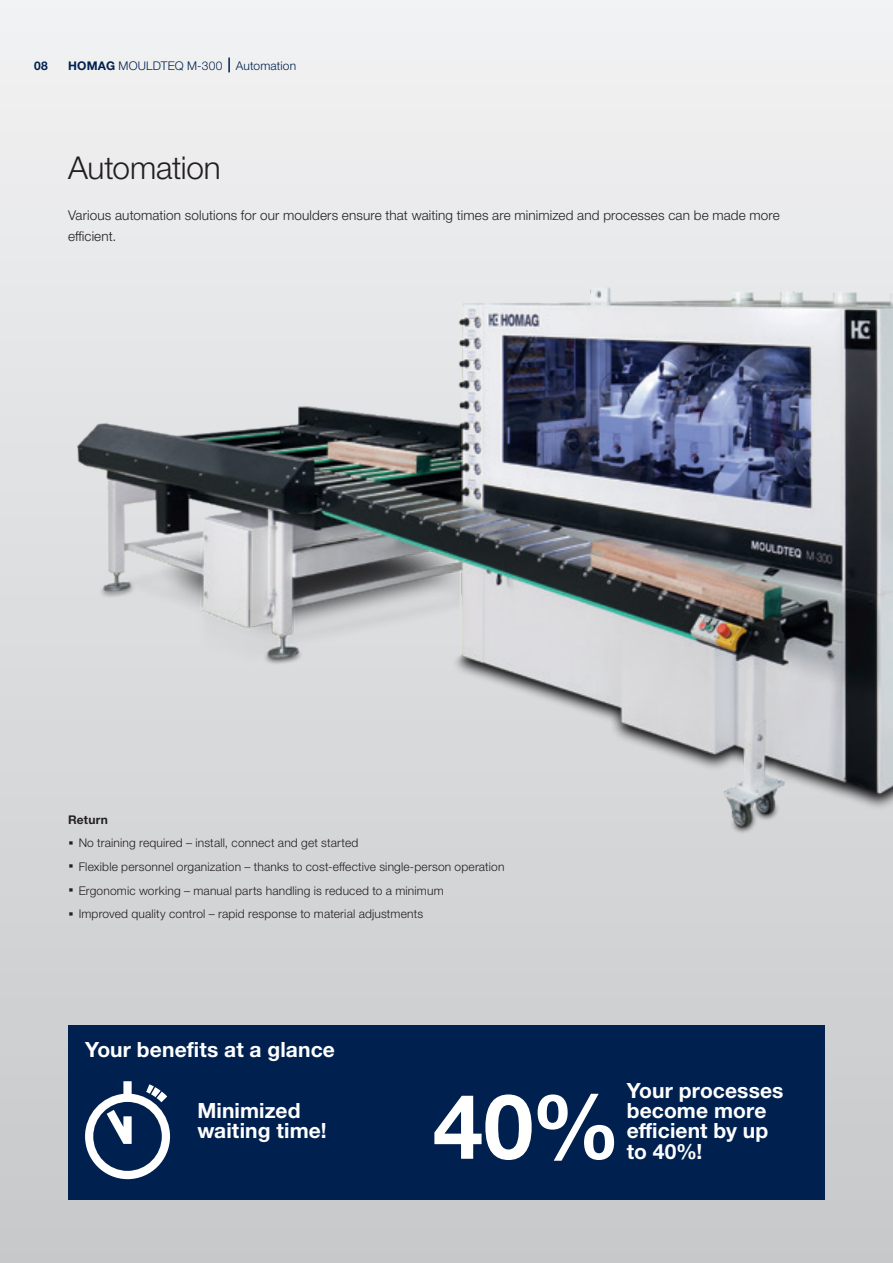
<style>
.page{position:relative;width:893px;height:1263px;background:#cfd0d2}
.page>*{position:absolute;margin:0;border:0;box-sizing:border-box;transform-origin:0 0}
.Tabelle_60Pt_72Pt_li{font:700 90px "Helvetica Neue LTW1 G";color:#fff}
._01_Headline_21pt_25{font:300 31.5px "Helvetica Neue LTW1 G";letter-spacing:-.005em;color:#231f20}
.Grafik_14Pt_13_6_lig{font:700 21px/20.4px "Helvetica Neue LTW1 G";letter-spacing:.005em;color:#fff}
._03_Copy_9_13_6pt_li{font:300 13.5px/20.4px "Helvetica Neue LTW1 G";letter-spacing:.01em;color:#231f20}
.t1{font:300 12px "Helvetica Neue LTW1 G";letter-spacing:.015em;color:#231f20}
.Musterseiten_Rubrike{font:300 12px "Helvetica Neue LTW1 G";letter-spacing:.015em;color:#00214f}
._05_BU_8Pt_13_6pt_Bu{font:700 12px "Helvetica Neue LTW1 G";letter-spacing:.025em;color:#231f20}
.t2{font:700 12px "Helvetica Neue LTW1 G";color:#00214f}
.s1{font-weight:700}
.s2{font-weight:700;font-size:21px}
</style>
<div class="page">
<img style="left:0;top:0;width:893px;height:897px">
<div style="left:68px;top:1025px;width:757px;height:174px;background:#00214f"></div>
<svg style="left:85px;top:1081px;width:85px;height:98px"></svg>
<svg style="left:228px;top:58px;width:2px;height:14px"></svg>
<p class="t2" style="left:34px;top:58px;width:15px">08</p>
<p class="Musterseiten_Rubrike" style="left:68px;top:58px;width:230px"><span class="s1">HOMAG</span> MOULDTEQ M-300 Automation</p>
<p class="_01_Headline_21pt_25" style="left:68px;top:149px;width:154px">Automation</p>
<p class="_03_Copy_9_13_6pt_li" style="left:68px;top:205px;width:713px">Various automation solutions for our moulders ensure that waiting times are minimized and processes can be made more efficient.</p>
<p class="_05_BU_8Pt_13_6pt_Bu" style="left:68px;top:812px;width:41px">Return</p>
<p class="t1" style="left:68px;top:836px;width:292px"><span class="s2">·</span> No training required – install, connect and get started</p>
<p class="t1" style="left:68px;top:859px;width:438px"><span class="s2">·</span> Flexible personnel organization – thanks to cost-effective single-person operation</p>
<p class="t1" style="left:68px;top:883px;width:377px"><span class="s2">·</span> Ergonomic working – manual parts handling is reduced to a minimum</p>
<p class="t1" style="left:68px;top:907px;width:357px"><span class="s2">·</span> Improved quality control – rapid response to material adjustments</p>
<p class="Grafik_14Pt_13_6_lig" style="left:85px;top:1039px;width:251px">Your benefits at a glance</p>
<p class="Grafik_14Pt_13_6_lig" style="left:197px;top:1100px;width:131px">Minimized waiting time!</p>
<p class="Tabelle_60Pt_72Pt_li" style="left:433px;top:1071px;width:189px">40%</p>
<p class="Grafik_14Pt_13_6_lig" style="left:627px;top:1080px;width:158px">Your processes become more efficient by up to 40%!</p>
</div>
